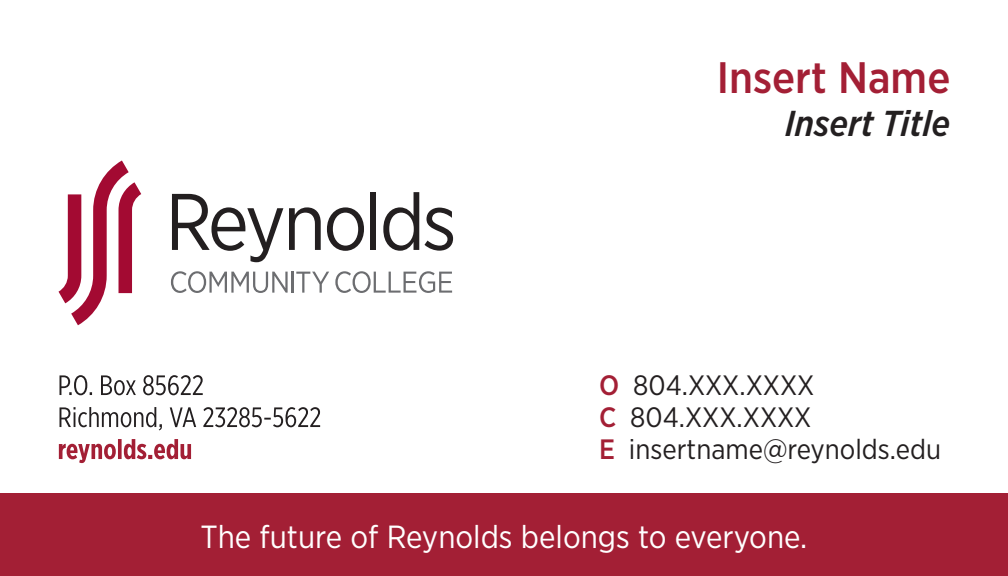
<style>
.page{position:relative;width:1008px;height:576px;background:#fff}
.page>*{position:absolute;margin:0;border:0;box-sizing:border-box;transform-origin:0 0}
.t1{font:500 44px "Gotham Narrow";color:#a31f35}
.t2{font:italic 500 36px "Gotham Narrow";color:#231f20}
.t3{font:32px "Gotham Narrow";color:#fff}
.t4{font:28px "Gotham Narrow";color:#231f20}
.s1{font-weight:500;color:#a31f35}
</style>
<div class="page">
<svg style="left:59px;top:160px;width:82px;height:165px"></svg>
<svg style="left:172px;top:194px;width:111px;height:68px"></svg>
<svg style="left:289px;top:207px;width:32px;height:43px"></svg>
<svg style="left:327px;top:207px;width:37px;height:44px"></svg>
<div style="left:371px;top:192px;width:5px;height:58px;background:#231f20"></div>
<svg style="left:383px;top:192px;width:36px;height:59px"></svg>
<svg style="left:425px;top:208px;width:28px;height:43px"></svg>
<svg style="left:171px;top:271px;width:117px;height:22px"></svg>
<hr style="left:292px;top:272px;width:2px;height:21px;background:#6c6d70">
<svg style="left:296px;top:272px;width:33px;height:21px"></svg>
<svg style="left:335px;top:271px;width:117px;height:22px"></svg>
<svg style="left:59px;top:439px;width:132px;height:24px"></svg>
<svg style="left:60px;top:407px;width:260px;height:23px"></svg>
<svg style="left:60px;top:375px;width:143px;height:20px"></svg>
<div style="left:0;top:494px;width:1008px;height:82px;background:#a31f35"></div>
<p class="t1" style="left:717px;top:49px;width:235px">Insert Name</p>
<p class="t2" style="left:785px;top:101px;width:167px">Insert Title</p>
<p class="t4" style="left:599px;top:368px;width:217px"><span class="s1">O</span> 804.XXX.XXXX</p>
<p class="t4" style="left:599px;top:400px;width:214px"><span class="s1">C</span> 804.XXX.XXXX</p>
<p class="t4" style="left:599px;top:432px;width:344px"><span class="s1">E</span> insertname@reynolds.edu</p>
<p class="t3" style="left:201px;top:517px;width:608px">The future of Reynolds belongs to everyone.</p>
</div>
